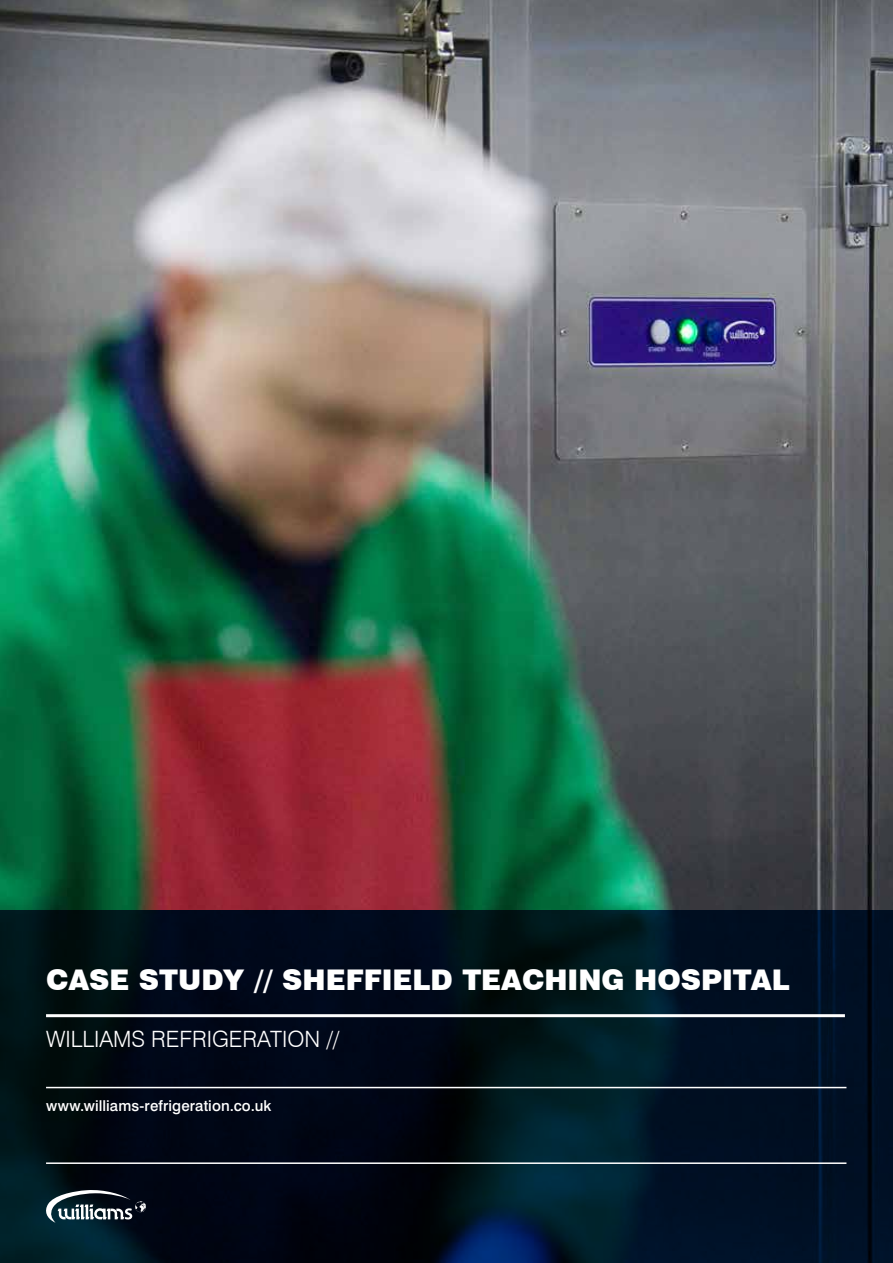
<style>
.page{position:relative;width:893px;height:1263px;background:#fff}
.page>*{position:absolute;margin:0;border:0;box-sizing:border-box;transform-origin:0 0}
.t1{font:900 28.5px "Swiss 721 BT";color:#fff}
.t2{font:300 22.5px "Swiss 721 BT";color:#fff}
.t3{font:500 15px "Swiss 721 BT";letter-spacing:.01em;color:#fff}
</style>
<div class="page">
<img style="left:0;top:0;width:893px;height:910px">
<svg style="left:0;top:910px;width:893px;height:353px;background:#000f1d"></svg>
<hr style="left:46px;top:1014px;width:799px;height:3px;background:#fff">
<hr style="left:46px;top:1087px;width:800px;height:1px;background:#fff">
<hr style="left:46px;top:1162px;width:800px;height:2px;background:#fff">
<svg style="left:46px;top:1190px;width:100px;height:33px"></svg>
<p class="t1" style="left:46px;top:962px;width:745px">CASE STUDY // SHEFFIELD TEACHING HOSPITAL</p>
<p class="t2" style="left:46px;top:1025px;width:295px">WILLIAMS REFRIGERATION //</p>
<p class="t3" style="left:46px;top:1096px;width:227px">www.williams-refrigeration.co.uk</p>
</div>
